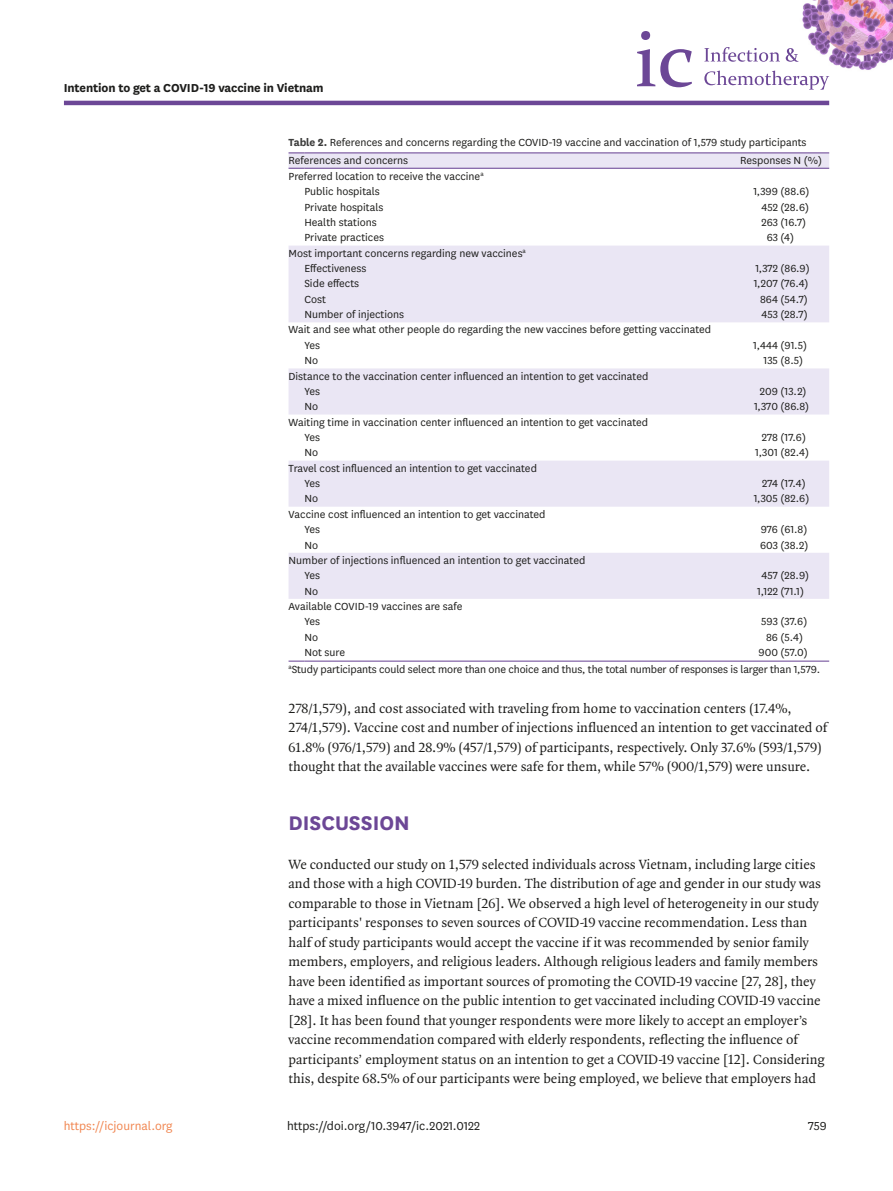
<style>
.page{position:relative;width:893px;height:1191px;background:#fff}
.page>*{position:absolute;margin:0;border:0;box-sizing:border-box;transform-origin:0 0}
.body_title1{font:700 23.1px "National";color:#6c4796}
.body_p_first{font:14.25px/19.5px "Quadraat OT";color:#1d1d1b}
.doi_running_footer{font:13.5px "National";color:#1d1d1b}
.alt-title-type{font:700 13.5px "National";letter-spacing:-.01em;color:#1d1d1b}
.t1{font:13.5px "National";color:#f18752}
.tbody_entry{font:12px "National";color:#1d1d1b}
.table-wrap-foot_p_fi{font:12px "National";letter-spacing:-.01em;color:#1d1d1b}
.table-wrap_caption{font:12px "National";color:#1d1d1b}
.thead_entry{font:12px "National";color:#1d1d1b}
.s1{font-weight:700;color:#3d3d3c}
</style>
<div class="page">
<img style="left:798px;top:0;width:95px;height:77px">
<hr style="left:64px;top:101px;width:765px;height:4px;background:#6c4796">
<svg style="left:637px;top:31px;width:55px;height:56px"></svg>
<svg style="left:704px;top:71px;width:125px;height:19px"></svg>
<svg style="left:704px;top:47px;width:94px;height:15px"></svg>
<svg style="left:289px;top:153px;width:540px;height:446px;fill:#eae6f4"></svg>
<svg style="left:289px;top:152px;width:15px;height:1px"></svg>
<hr style="left:304px;top:152px;width:429px;height:1px;background:#6c4796">
<hr style="left:733px;top:152px;width:96px;height:1px;background:#6c4796">
<svg style="left:289px;top:168px;width:15px;height:1px"></svg>
<hr style="left:304px;top:168px;width:429px;height:1px;background:#6c4796">
<hr style="left:733px;top:168px;width:96px;height:1px;background:#6c4796">
<svg style="left:289px;top:660px;width:15px;height:1px"></svg>
<hr style="left:304px;top:660px;width:429px;height:1px;background:#6c4796">
<hr style="left:733px;top:660px;width:96px;height:1px;background:#6c4796">
<p class="alt-title-type" style="left:64px;top:78px;width:261px">Intention to get a COVID-19 vaccine in Vietnam</p>
<p class="table-wrap_caption" style="left:289px;top:135px;width:519px"><span class="s1">Table 2.</span> References and concerns regarding the COVID-19 vaccine and vaccination of 1,579 study participants</p>
<p class="thead_entry" style="left:289px;top:152px;width:121px">References and concerns</p>
<p class="thead_entry" style="left:740px;top:152px;width:84px">Responses N (%)</p>
<p class="tbody_entry" style="left:289px;top:168px;width:197px">Preferred location to receive the vaccine<sup>a</sup></p>
<p class="tbody_entry" style="left:304px;top:184px;width:77px">Public hospitals</p>
<p class="tbody_entry" style="left:753px;top:184px;width:58px">1,399 (88.6)</p>
<p class="tbody_entry" style="left:304px;top:199px;width:81px">Private hospitals</p>
<p class="tbody_entry" style="left:761px;top:199px;width:49px">452 (28.6)</p>
<p class="tbody_entry" style="left:304px;top:214px;width:74px">Health stations</p>
<p class="tbody_entry" style="left:761px;top:214px;width:46px">263 (16.7)</p>
<p class="tbody_entry" style="left:304px;top:230px;width:81px">Private practices</p>
<p class="tbody_entry" style="left:767px;top:230px;width:29px">63 (4)</p>
<p class="tbody_entry" style="left:289px;top:245px;width:239px">Most important concerns regarding new vaccines<sup>a</sup></p>
<p class="tbody_entry" style="left:304px;top:260px;width:64px">Effectiveness</p>
<p class="tbody_entry" style="left:755px;top:260px;width:56px">1,372 (86.9)</p>
<p class="tbody_entry" style="left:304px;top:276px;width:56px">Side effects</p>
<p class="tbody_entry" style="left:754px;top:276px;width:56px">1,207 (76.4)</p>
<p class="tbody_entry" style="left:304px;top:291px;width:23px">Cost</p>
<p class="tbody_entry" style="left:760px;top:291px;width:49px">864 (54.7)</p>
<p class="tbody_entry" style="left:304px;top:307px;width:101px">Number of injections</p>
<p class="tbody_entry" style="left:761px;top:307px;width:48px">453 (28.7)</p>
<p class="tbody_entry" style="left:289px;top:322px;width:424px">Wait and see what other people do regarding the new vaccines before getting vaccinated</p>
<p class="tbody_entry" style="left:304px;top:337px;width:17px">Yes</p>
<p class="tbody_entry" style="left:753px;top:337px;width:55px">1,444 (91.5)</p>
<p class="tbody_entry" style="left:304px;top:353px;width:15px">No</p>
<p class="tbody_entry" style="left:764px;top:353px;width:41px">135 (8.5)</p>
<p class="tbody_entry" style="left:289px;top:368px;width:361px">Distance to the vaccination center influenced an intention to get vaccinated</p>
<p class="tbody_entry" style="left:304px;top:383px;width:17px">Yes</p>
<p class="tbody_entry" style="left:760px;top:383px;width:48px">209 (13.2)</p>
<p class="tbody_entry" style="left:304px;top:399px;width:15px">No</p>
<p class="tbody_entry" style="left:754px;top:399px;width:57px">1,370 (86.8)</p>
<p class="tbody_entry" style="left:289px;top:414px;width:361px">Waiting time in vaccination center influenced an intention to get vaccinated</p>
<p class="tbody_entry" style="left:304px;top:429px;width:17px">Yes</p>
<p class="tbody_entry" style="left:762px;top:429px;width:46px">278 (17.6)</p>
<p class="tbody_entry" style="left:304px;top:445px;width:15px">No</p>
<p class="tbody_entry" style="left:755px;top:445px;width:55px">1,301 (82.4)</p>
<p class="tbody_entry" style="left:289px;top:460px;width:250px">Travel cost influenced an intention to get vaccinated</p>
<p class="tbody_entry" style="left:304px;top:475px;width:17px">Yes</p>
<p class="tbody_entry" style="left:762px;top:475px;width:45px">274 (17.4)</p>
<p class="tbody_entry" style="left:304px;top:491px;width:15px">No</p>
<p class="tbody_entry" style="left:754px;top:491px;width:57px">1,305 (82.6)</p>
<p class="tbody_entry" style="left:289px;top:506px;width:259px">Vaccine cost influenced an intention to get vaccinated</p>
<p class="tbody_entry" style="left:304px;top:521px;width:17px">Yes</p>
<p class="tbody_entry" style="left:761px;top:521px;width:48px">976 (61.8)</p>
<p class="tbody_entry" style="left:304px;top:537px;width:15px">No</p>
<p class="tbody_entry" style="left:760px;top:537px;width:50px">603 (38.2)</p>
<p class="tbody_entry" style="left:289px;top:552px;width:298px">Number of injections influenced an intention to get vaccinated</p>
<p class="tbody_entry" style="left:304px;top:568px;width:17px">Yes</p>
<p class="tbody_entry" style="left:762px;top:568px;width:49px">457 (28.9)</p>
<p class="tbody_entry" style="left:304px;top:583px;width:15px">No</p>
<p class="tbody_entry" style="left:757px;top:583px;width:48px">1,122 (71.1)</p>
<p class="tbody_entry" style="left:289px;top:598px;width:175px">Available COVID-19 vaccines are safe</p>
<p class="tbody_entry" style="left:304px;top:614px;width:17px">Yes</p>
<p class="tbody_entry" style="left:761px;top:614px;width:48px">593 (37.6)</p>
<p class="tbody_entry" style="left:304px;top:629px;width:15px">No</p>
<p class="tbody_entry" style="left:766px;top:629px;width:38px">86 (5.4)</p>
<p class="tbody_entry" style="left:304px;top:644px;width:42px">Not sure</p>
<p class="tbody_entry" style="left:758px;top:644px;width:51px">900 (57.0)</p>
<p class="table-wrap-foot_p_fi" style="left:289px;top:662px;width:533px"><sup>a</sup>Study participants could select more than one choice and thus, the total number of responses is larger than 1,579.</p>
<p class="body_p_first" style="left:289px;top:698px;width:540px">278/1,579), and cost associated with traveling from home to vaccination centers (17.4%, 274/1,579). Vaccine cost and number of injections influenced an intention to get vaccinated of 61.8% (976/1,579) and 28.9% (457/1,579) of participants, respectively. Only 37.6% (593/1,579) thought that the available vaccines were safe for them, while 57% (900/1,579) were unsure.</p>
<p class="body_title1" style="left:289px;top:806px;width:123px">DISCUSSION</p>
<p class="body_p_first" style="left:289px;top:854px;width:538px">We conducted our study on 1,579 selected individuals across Vietnam, including large cities and those with a high COVID-19 burden. The distribution of age and gender in our study was comparable to those in Vietnam [26]. We observed a high level of heterogeneity in our study participants' responses to seven sources of COVID-19 vaccine recommendation. Less than half of study participants would accept the vaccine if it was recommended by senior family members, employers, and religious leaders. Although religious leaders and family members have been identified as important sources of promoting the COVID-19 vaccine [27, 28], they have a mixed influence on the public intention to get vaccinated including COVID-19 vaccine [28]. It has been found that younger respondents were more likely to accept an employer’s vaccine recommendation compared with elderly respondents, reflecting the influence of participants’ employment status on an intention to get a COVID-19 vaccine [12]. Considering this, despite 68.5% of our participants were being employed, we believe that employers had</p>
<p class="t1" style="left:64px;top:1116px;width:110px">https://icjournal.org</p>
<p class="doi_running_footer" style="left:287px;top:1116px;width:194px">https://doi.org/10.3947/ic.2021.0122</p>
<p class="doi_running_footer" style="left:808px;top:1116px;width:20px">759</p>
</div>
